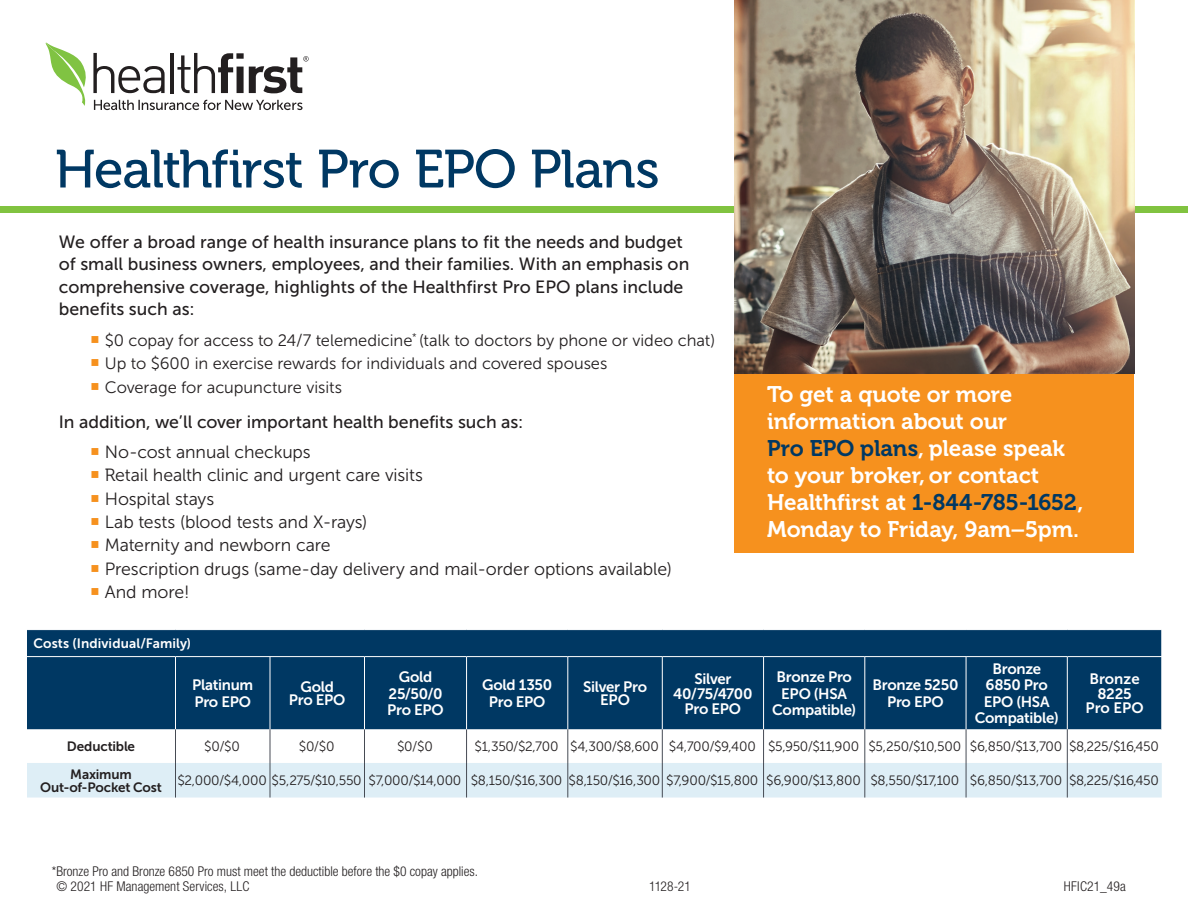
<style>
.page{position:relative;width:1188px;height:918px;background:#fff}
.page>*{position:absolute;margin:0;border:0;box-sizing:border-box;transform-origin:0 0}
.t1{font:53.55px "Museo 500";letter-spacing:-.025em;color:#003863}
.t2{font:22.5px/27px "Museo 700";letter-spacing:-.005em;color:#fff}
.t3{font:17.7px/22.5px "Museo Sans 500";color:#231f20}
.t4{font:17.7px "Museo Sans 300";letter-spacing:-.005em;color:#231f20}
.t5{font:16.5px "Museo Sans 300";color:#231f20}
.t6{font:15px/16.5px "Museo Sans 700";letter-spacing:-.02em;color:#fff;text-align:center}
.t7{font:15px/15px "Museo Sans 700";color:#fff;text-align:center}
.t8{font:13.5px "Museo Sans 300";letter-spacing:-.025em;color:#231f20}
.t9{font:300 condensed 13.5px "Helvetica Neue LT Std";color:#231f20}
.t10{font:13.5px/13.5px "Museo Sans 700";letter-spacing:-.015em;color:#231f20;text-align:center}
.t11{font:13.5px "Museo Sans 700";letter-spacing:.01em;color:#fff}
.t12{font:300 condensed 13.5px "Helvetica Neue LT Std";letter-spacing:.02em;color:#231f20}
.s1{color:#f6911e}
.s2{font-family:"Museo 300"}
.s3{color:#003863}
</style>
<div class="page">
<div style="left:0;top:206px;width:1188px;height:7px;background:#81c340"></div>
<div style="left:734px;top:0;width:400px;height:553px;background:#f6911e"></div>
<svg style="left:45px;top:42px;width:41px;height:64px"></svg>
<svg style="left:93px;top:53px;width:72px;height:40px"></svg>
<hr style="left:171px;top:53px;width:3px;height:40px;background:#231f20">
<svg style="left:177px;top:53px;width:132px;height:40px"></svg>
<svg style="left:94px;top:100px;width:209px;height:10px"></svg>
<img style="left:734px;top:0;width:400px;height:373px">
<div style="left:27px;top:630px;width:1134px;height:99px;background:#003863"></div>
<div style="left:27px;top:763px;width:1135px;height:35px;background:#deeef6"></div>
<hr style="left:175px;top:729px;width:1px;height:34px;background:#464b54">
<hr style="left:270px;top:729px;width:1px;height:34px;background:#464b54">
<hr style="left:364px;top:729px;width:1px;height:34px;background:#464b54">
<hr style="left:466px;top:729px;width:1px;height:34px;background:#464b54">
<hr style="left:567px;top:729px;width:1px;height:34px;background:#464b54">
<hr style="left:662px;top:729px;width:1px;height:34px;background:#464b54">
<hr style="left:763px;top:729px;width:1px;height:34px;background:#464b54">
<hr style="left:864px;top:729px;width:1px;height:34px;background:#464b54">
<hr style="left:966px;top:729px;width:1px;height:34px;background:#464b54">
<hr style="left:175px;top:657px;width:1px;height:72px;background:#fff">
<hr style="left:270px;top:657px;width:1px;height:72px;background:#fff">
<hr style="left:364px;top:657px;width:1px;height:72px;background:#fff">
<hr style="left:466px;top:657px;width:1px;height:72px;background:#fff">
<hr style="left:567px;top:657px;width:1px;height:72px;background:#fff">
<svg style="left:1161px;top:630px;width:1px;height:26px"></svg>
<hr style="left:662px;top:657px;width:1px;height:72px;background:#fff">
<hr style="left:763px;top:657px;width:1px;height:72px;background:#fff">
<hr style="left:864px;top:657px;width:1px;height:72px;background:#fff">
<hr style="left:966px;top:657px;width:1px;height:72px;background:#fff">
<hr style="left:1067px;top:657px;width:1px;height:72px;background:#fff">
<hr style="left:175px;top:763px;width:1px;height:35px;background:#464b54">
<hr style="left:270px;top:763px;width:1px;height:35px;background:#464b54">
<hr style="left:662px;top:763px;width:1px;height:35px;background:#464b54">
<hr style="left:364px;top:763px;width:1px;height:35px;background:#464b54">
<hr style="left:763px;top:763px;width:1px;height:35px;background:#464b54">
<hr style="left:466px;top:763px;width:1px;height:35px;background:#464b54">
<hr style="left:567px;top:763px;width:1px;height:35px;background:#464b54">
<hr style="left:864px;top:763px;width:1px;height:35px;background:#464b54">
<hr style="left:966px;top:763px;width:1px;height:35px;background:#464b54">
<hr style="left:27px;top:656px;width:149px;height:1px;background:#fff">
<hr style="left:176px;top:656px;width:94px;height:1px;background:#fff">
<hr style="left:270px;top:656px;width:94px;height:1px;background:#fff">
<hr style="left:364px;top:656px;width:103px;height:1px;background:#fff">
<hr style="left:467px;top:656px;width:101px;height:1px;background:#fff">
<hr style="left:568px;top:656px;width:94px;height:1px;background:#fff">
<hr style="left:662px;top:656px;width:102px;height:1px;background:#fff">
<hr style="left:764px;top:656px;width:101px;height:1px;background:#fff">
<hr style="left:865px;top:656px;width:101px;height:1px;background:#fff">
<hr style="left:966px;top:656px;width:101px;height:1px;background:#fff">
<hr style="left:1067px;top:656px;width:95px;height:1px;background:#fff">
<hr style="left:1067px;top:729px;width:1px;height:34px;background:#464b54">
<hr style="left:1067px;top:763px;width:1px;height:35px;background:#464b54">
<p class="t1" style="left:55px;top:140px;width:606px">Healthfirst Pro EPO Plans</p>
<p class="t3" style="left:59px;top:231px;width:632px">We offer a broad range of health insurance plans to fit the needs and budget of small business owners, employees, and their families. With an emphasis on comprehensive coverage, highlights of the Healthfirst Pro EPO plans include benefits such as:</p>
<p class="t5" style="left:90px;top:331px;width:626px"><span class="s1">○</span> $0 copay for access to 24/7 telemedicine<sup>*</sup> (talk to doctors by phone or video chat)</p>
<p class="t5" style="left:90px;top:355px;width:519px"><span class="s1">○</span> Up to $600 in exercise rewards for individuals and covered spouses</p>
<p class="t5" style="left:90px;top:378px;width:253px"><span class="s1">○</span> Coverage for acupuncture visits</p>
<p class="t3" style="left:59px;top:410px;width:466px">In addition, we’ll cover important health benefits such as:</p>
<p class="t4" style="left:90px;top:442px;width:222px"><span class="s1">○</span> No-cost annual checkups</p>
<p class="t4" style="left:90px;top:466px;width:334px"><span class="s1">○</span> <span class="s2">R</span>etail health clinic and urgent care visits</p>
<p class="t4" style="left:90px;top:489px;width:125px"><span class="s1">○</span> Hospital stays</p>
<p class="t4" style="left:90px;top:512px;width:279px"><span class="s1">○</span> Lab tests (blood tests and X-rays)</p>
<p class="t4" style="left:90px;top:536px;width:242px"><span class="s1">○</span> Maternity and newborn care</p>
<p class="t4" style="left:90px;top:559px;width:583px"><span class="s1">○</span> Prescription drugs (same-day delivery and mail-order options available)</p>
<p class="t4" style="left:90px;top:582px;width:101px"><span class="s1">○</span> And more!</p>
<p class="t11" style="left:34px;top:636px;width:159px">Costs (Individual/Family)</p>
<p class="t2" style="left:767px;top:381px;width:318px">To get a quote or more information about our<br><span class="s3">Pro EPO plans</span>, please speak to your broker, or contact<br>Healthfirst at <span class="s3">1-844-785-1652</span>,<br>Monday to Friday, 9am–5pm.</p>
<p class="t6" style="left:192px;top:677px;width:63px;text-align:left">Platinum<br>Pro EPO</p>
<p class="t6" style="left:289px;top:680px;width:58px;line-height:13.5px">Gold<br>Pro EPO</p>
<p class="t6" style="left:387px;top:669px;width:58px">Gold<br>25/50/0<br>Pro EPO</p>
<p class="t6" style="left:482px;top:677px;width:72px">Gold 1350<br>Pro EPO</p>
<p class="t6" style="left:583px;top:680px;width:65px;line-height:13.5px">Silver Pro<br>EPO</p>
<p class="t6" style="left:673px;top:671px;width:81px;line-height:15px">Silver<br>40/75/4700<br>Pro EPO</p>
<p class="t6" style="left:772px;top:669px;width:86px">Bronze Pro<br>EPO (HSA<br>Compatible)</p>
<p class="t6" style="left:872px;top:677px;width:87px">Bronze 5250<br>Pro EPO</p>
<p class="t6" style="left:975px;top:660px;width:86px">Bronze<br>6850 Pro<br>EPO (HSA<br>Compatible)</p>
<p class="t7" style="left:1089px;top:672px;width:52px">Bronze<br>8225</p>
<p class="t6" style="left:1085px;top:699px;width:60px">Pro EPO</p>
<p class="t10" style="left:67px;top:740px;width:70px">Deductible</p>
<p class="t8" style="left:204px;top:739px;width:37px">$0/$0</p>
<p class="t8" style="left:299px;top:739px;width:37px">$0/$0</p>
<p class="t8" style="left:397px;top:739px;width:37px">$0/$0</p>
<p class="t8" style="left:475px;top:739px;width:85px">$1,350/$2,700</p>
<p class="t8" style="left:570px;top:739px;width:90px">$4,300/$8,600</p>
<p class="t8" style="left:669px;top:739px;width:88px">$4,700/$9,400</p>
<p class="t8" style="left:768px;top:739px;width:93px">$5,950/$11,900</p>
<p class="t8" style="left:869px;top:739px;width:94px">$5,250/$10,500</p>
<p class="t8" style="left:970px;top:739px;width:94px">$6,850/$13,700</p>
<p class="t8" style="left:1069px;top:739px;width:91px">$8,225/$16,450</p>
<p class="t10" style="left:40px;top:767px;width:123px">Maximum<br>Out-of-Pocket Cost</p>
<p class="t8" style="left:177px;top:773px;width:186px">$2,000/$4,000 $5,275/$10,550</p>
<p class="t8" style="left:368px;top:773px;width:94px">$7,000/$14,000</p>
<p class="t8" style="left:471px;top:773px;width:93px">$8,150/$16,300</p>
<p class="t8" style="left:569px;top:773px;width:191px">$8,150/$16,300 $7,900/$15,800</p>
<p class="t8" style="left:766px;top:773px;width:96px">$6,900/$13,800</p>
<p class="t8" style="left:870px;top:773px;width:90px">$8,550/$17,100</p>
<p class="t8" style="left:970px;top:773px;width:94px">$6,850/$13,700</p>
<p class="t8" style="left:1069px;top:773px;width:91px">$8,225/$16,450</p>
<p class="t9" style="left:52px;top:864px;width:428px">*Bronze Pro and Bronze 6850 Pro must meet the deductible before the $0 copay applies.</p>
<p class="t9" style="left:56px;top:878px;width:195px">© 2021 HF Management Services, LLC</p>
<p class="t9" style="left:649px;top:878px;width:43px">1128-21</p>
<p class="t12" style="left:1064px;top:878px;width:64px">HFIC21_49a</p>
</div>
